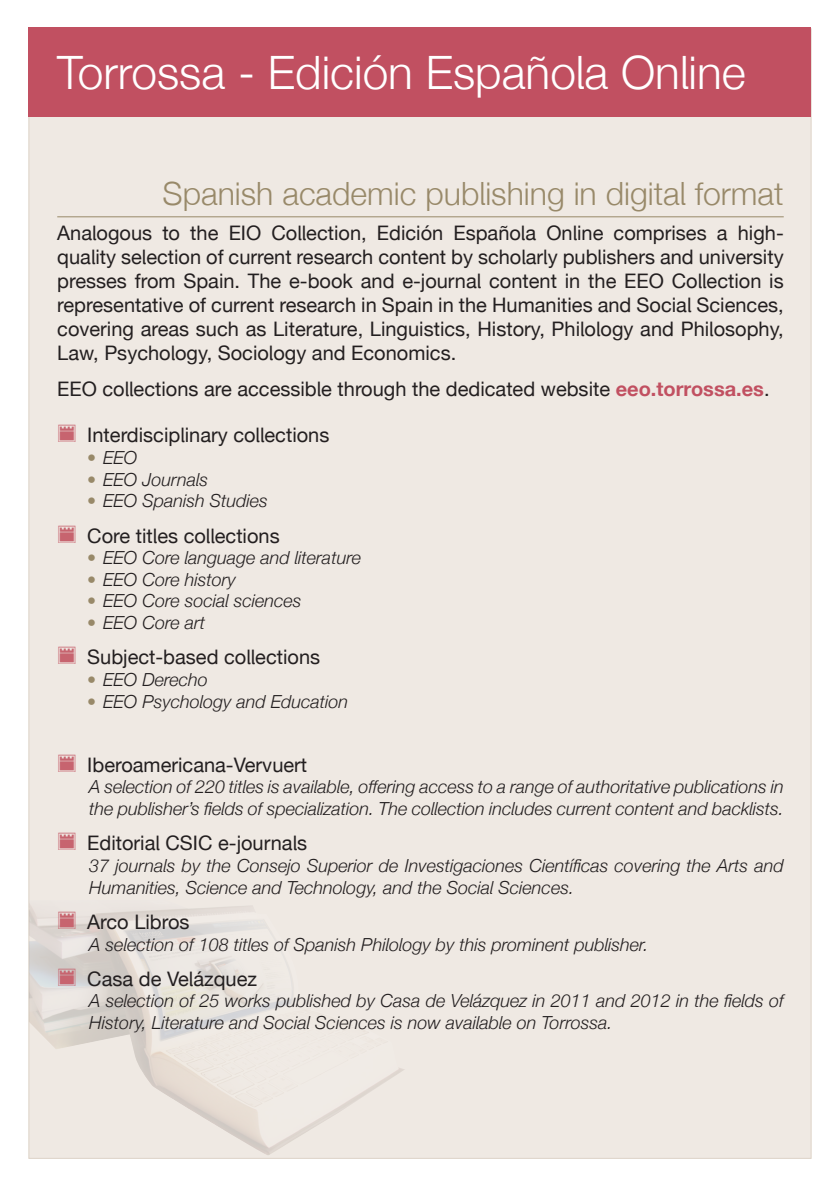
<style>
.page{position:relative;width:840px;height:1191px;background:#fff}
.page>*{position:absolute;margin:0;border:0;box-sizing:border-box;transform-origin:0 0}
.t1{font:300 46px "Helvetica Casalini";color:#fff}
.t2{font:300 32px "Helvetica Casalini";color:#988969}
.t3{font:20px/24px "Helvetica Casalini";color:#231f20;text-align:justify}
.t4{font:italic 300 18px/21.6px "Helvetica Casalini";color:#231f20}
.s1{font-family:"Helvetica Neue Casalini";font-weight:700;color:#c15061}
.s2{font-size:24px;color:#c7646f}
.s3{color:#988969}
</style>
<div class="page">
<div style="left:28px;top:28px;width:783px;height:1130px;background:#efe9e3;border:1px solid #ddd3c7"></div>
<img style="left:29px;top:899px;width:375px;height:256px">
<div style="left:29px;top:27px;width:781px;height:90px;background:#c15061"></div>
<hr style="left:57px;top:216px;width:726px;height:1px;background:#988969">
<h1 class="t1" style="left:57px;top:44px;width:689px">Torrossa - Edición Española Online</h1>
<h2 class="t2" style="left:162px;top:174px;width:622px">Spanish academic publishing in digital format</h2>
<p class="t3" style="left:57px;top:221px;width:727px">Analogous to the EIO Collection, Edición Española Online comprises a high&shy;quality selection of current research content by scholarly publishers and university presses from Spain. The e-book and e-journal content in the EEO Collection is representative of current research in Spain in the Humanities and Social Sciences, covering areas such as Literature, Linguistics, History, Philology and Philosophy, Law, Psychology, Sociology and Economics.</p>
<p class="t3" style="left:57px;top:376px;width:713px">EEO collections are accessible through the dedicated website <span class="s1">eeo.torrossa.es</span>.</p>
<p class="t3" style="left:57px;top:423px;width:273px"><span class="s2">Ö</span> Interdisciplinary collections</p>
<p class="t4" style="left:87px;top:446px;width:52px"><span class="s3">•</span> EEO</p>
<p class="t4" style="left:87px;top:468px;width:122px"><span class="s3">•</span> EEO Journals</p>
<p class="t4" style="left:87px;top:490px;width:182px"><span class="s3">•</span> EEO Spanish Studies</p>
<p class="t3" style="left:57px;top:523px;width:224px"><span class="s2">Ö</span> Core titles collections</p>
<p class="t4" style="left:87px;top:547px;width:275px"><span class="s3">•</span> EEO Core language and literature</p>
<p class="t4" style="left:87px;top:568px;width:150px"><span class="s3">•</span> EEO Core history</p>
<p class="t4" style="left:87px;top:590px;width:216px"><span class="s3">•</span> EEO Core social sciences</p>
<p class="t4" style="left:87px;top:611px;width:119px"><span class="s3">•</span> EEO Core art</p>
<p class="t3" style="left:57px;top:645px;width:264px"><span class="s2">Ö</span> Subject-based collections</p>
<p class="t4" style="left:87px;top:668px;width:122px"><span class="s3">•</span> EEO Derecho</p>
<p class="t4" style="left:87px;top:690px;width:262px"><span class="s3">•</span> EEO Psychology and Education</p>
<p class="t3" style="left:57px;top:752px;width:251px"><span class="s2">Ö</span> Iberoamericana-Vervuert</p>
<p class="t4" style="left:89px;top:776px;width:695px">A selection of 220 titles is available, offering access to a range of authoritative publications in the publisher’s fields of specialization. The collection includes current content and backlists.</p>
<p class="t3" style="left:57px;top:831px;width:251px"><span class="s2">Ö</span> Editorial CSIC e-journals</p>
<p class="t4" style="left:89px;top:854px;width:695px">37 journals by the Consejo Superior de Investigaciones Científicas covering the Arts and<br>Humanities, Science and Technology, and the Social Sciences.</p>
<p class="t3" style="left:57px;top:909px;width:134px"><span class="s2">Ö</span> Arco Libros</p>
<p class="t4" style="left:89px;top:933px;width:560px">A selection of 108 titles of Spanish Philology by this prominent publisher.</p>
<p class="t3" style="left:57px;top:966px;width:201px"><span class="s2">Ö</span> Casa de Velázquez</p>
<p class="t4" style="left:89px;top:990px;width:695px">A selection of 25 works published by Casa de Velázquez in 2011 and 2012 in the fields of<br>History, Literature and Social Sciences is now available on Torrossa.</p>
</div>
